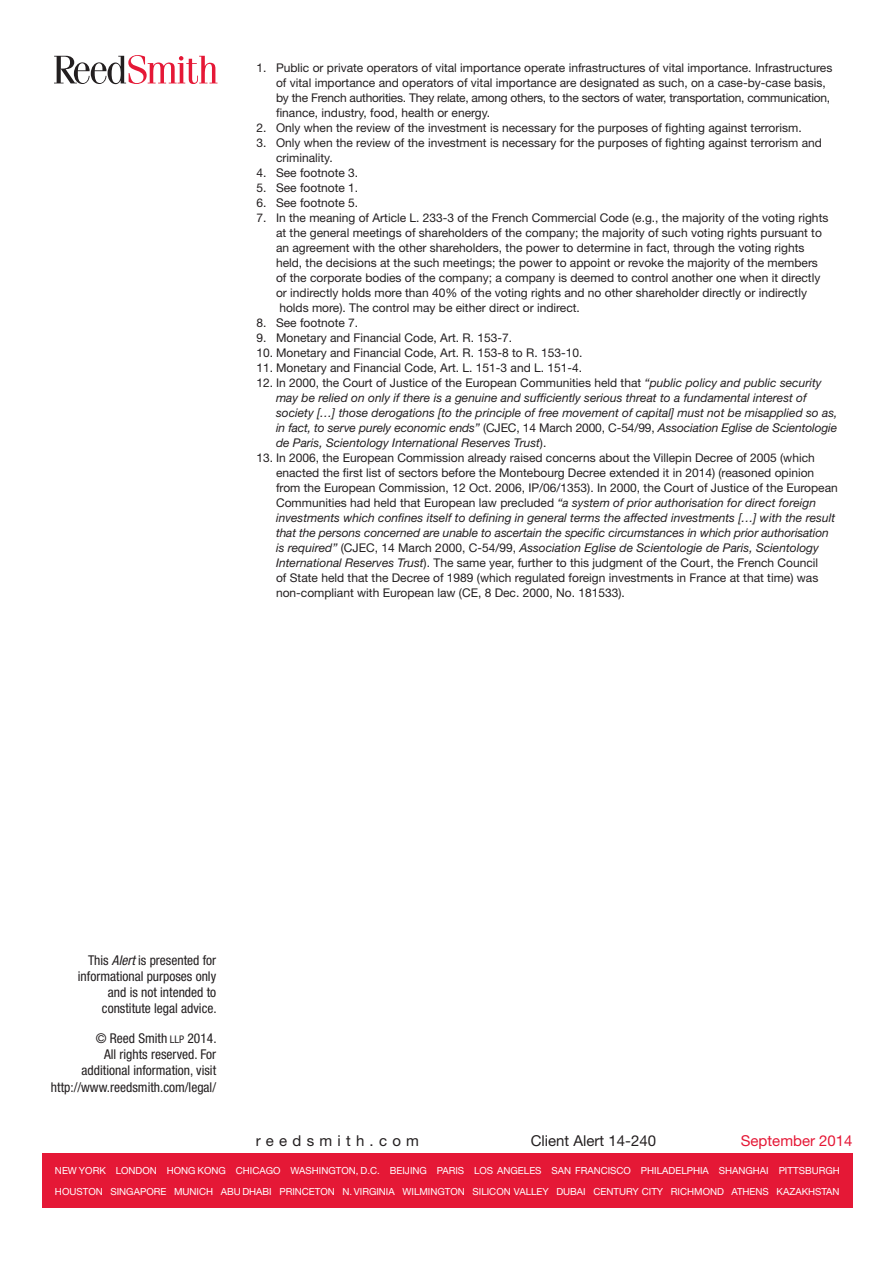
<style>
.page{position:relative;width:893px;height:1263px;background:#fff}
.page>*{position:absolute;margin:0;border:0;box-sizing:border-box;transform-origin:0 0}
.t1{font:15px "Helvetica Neue LT Std";color:#231f20}
.t2{font:15px "Helvetica Neue LT Std";letter-spacing:.35em;color:#231f20}
.t3{font:15px "Helvetica Neue LT Std";color:#e51836}
.t4{font:condensed 13.5px/16.2px "Helvetica Neue LT Std";color:#231f20;text-align:right}
.t5{font:12px/15px "Helvetica Neue LT Std";color:#231f20}
.t6{font:italic 12px/15px "Helvetica Neue LT Std";color:#231f20}
.t7{font:9.75px/21px "Helvetica Neue LT Std";color:#fff}
.s1{font-style:normal}
.s2{font-style:italic}
.s3{font-size:10.5px}
</style>
<div class="page">
<div style="left:42px;top:1153px;width:810px;height:54px;background:#e51836"></div>
<svg style="left:54px;top:55px;width:163px;height:29px"></svg>
<p class="t5" style="left:276px;top:60px;width:558px;text-indent:-20px">1. Public or private operators of vital importance operate infrastructures of vital importance. Infrastructures of vital importance and operators of vital importance are designated as such, on a case-by-case basis, by the French authorities. They relate, among others, to the sectors of water, transportation, communication, finance, industry, food, health or energy.</p>
<p class="t5" style="left:256px;top:120px;width:547px">2. Only when the review of the investment is necessary for the purposes of fighting against terrorism.</p>
<p class="t5" style="left:276px;top:135px;width:547px;text-indent:-20px">3. Only when the review of the investment is necessary for the purposes of fighting against terrorism and criminality.</p>
<p class="t5" style="left:256px;top:165px;width:103px">4. See footnote 3.</p>
<p class="t5" style="left:256px;top:180px;width:103px">5. See footnote 1.</p>
<p class="t5" style="left:256px;top:195px;width:103px">6. See footnote 5.</p>
<p class="t5" style="left:276px;top:210px;width:554px;text-indent:-20px">7. In the meaning of Article L. 233-3 of the French Commercial Code (e.g., the majority of the voting rights at the general meetings of shareholders of the company; the majority of such voting rights pursuant to an agreement with the other shareholders, the power to determine in fact, through the voting rights held, the decisions at the such meetings; the power to appoint or revoke the majority of the members of the corporate bodies of the company; a company is deemed to control another one when it directly or indirectly holds more than 40% of the voting rights and no other shareholder directly or indirectly holds more). The control may be either direct or indirect.</p>
<p class="t5" style="left:256px;top:315px;width:103px">8. See footnote 7.</p>
<p class="t5" style="left:256px;top:330px;width:257px">9. Monetary and Financial Code, Art. R. 153-7.</p>
<p class="t5" style="left:256px;top:345px;width:327px">10. Monetary and Financial Code, Art. R. 153-8 to R. 153-10.</p>
<p class="t5" style="left:256px;top:360px;width:327px">11. Monetary and Financial Code, Art. L. 151-3 and L. 151-4.</p>
<p class="t6" style="left:276px;top:375px;width:563px;text-indent:-20px"><span class="s1">12. In 2000, the Court of Justice of the European Communities held that</span> “public policy and public security may be relied on only if there is a genuine and sufficiently serious threat to a fundamental interest of society […] those derogations [to the principle of free movement of capital] must not be misapplied so as, in fact, to serve purely economic ends” <span class="s1">(CJEC, 14 March 2000, C-54/99,</span> Association Eglise de Scientologie de Paris, Scientology International Reserves Trust<span class="s1">).</span></p>
<p class="t5" style="left:276px;top:450px;width:563px;text-indent:-20px">13. In 2006, the European Commission already raised concerns about the Villepin Decree of 2005 (which enacted the first list of sectors before the Montebourg Decree extended it in 2014) (reasoned opinion from the European Commission, 12 Oct. 2006, IP/06/1353). In 2000, the Court of Justice of the European Communities had held that European law precluded <span class="s2">“a system of prior authorisation for direct foreign investments which confines itself to defining in general terms the affected investments […] with the result that the persons concerned are unable to ascertain the specific circumstances in which prior authorisation is required”</span> (CJEC, 14 March 2000, C-54/99, <span class="s2">Association Eglise de Scientologie de Paris, Scientology International Reserves Trust</span>). The same year, further to this judgment of the Court, the French Council<br>of State held that the Decree of 1989 (which regulated foreign investments in France at that time) was non-compliant with European law (CE, 8 Dec. 2000, No. 181533).</p>
<p class="t4" style="left:78px;top:952px;width:140px">This <span class="s2">Alert</span> is presented for informational purposes only and is not intended to constitute legal advice.</p>
<p class="t4" style="left:51px;top:1030px;width:167px">© Reed Smith <span class="s3">LLP</span> 2014.<br>All rights reserved. For<br>additional information, visit http://www.reedsmith.com/legal/</p>
<p class="t2" style="left:256px;top:1131px;width:165px">reedsmith.com</p>
<p class="t1" style="left:531px;top:1131px;width:127px">Client Alert 14-240</p>
<p class="t3" style="left:741px;top:1131px;width:113px">September 2014</p>
<p class="t7" style="left:55px;top:1160px;width:786px">NEW YORK LONDON HONG KONG CHICAGO WASHINGTON, D.C. BEIJING PARIS LOS ANGELES SAN FRANCISCO PHILADELPHIA SHANGHAI PITTSBURGH<br>HOUSTON SINGAPORE MUNICH ABU DHABI PRINCETON N. VIRGINIA WILMINGTON SILICON VALLEY DUBAI CENTURY CITY RICHMOND ATHENS KAZAKHSTAN</p>
</div>
